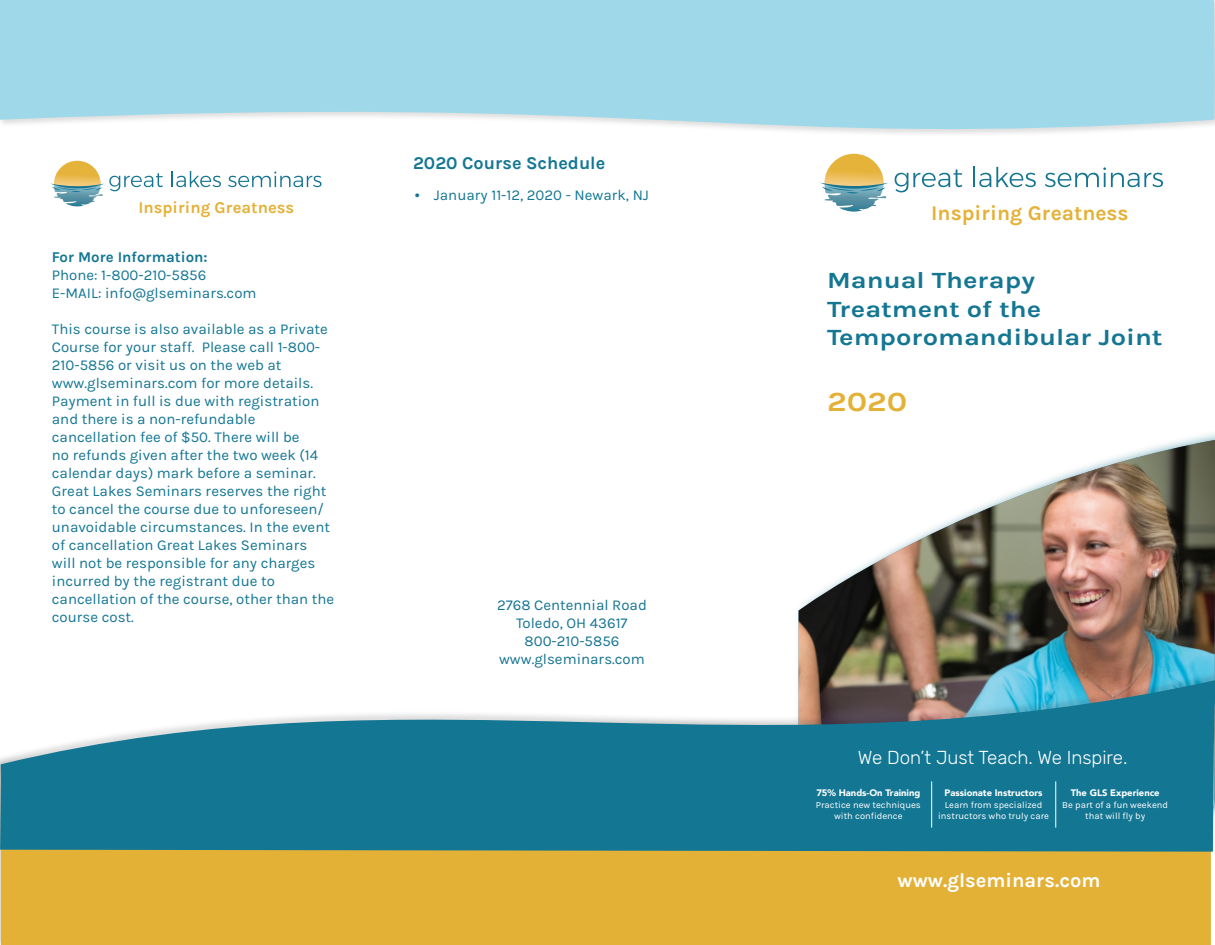
<style>
.page{position:relative;width:1215px;height:945px;background:#fff}
.page>*{position:absolute;margin:0;border:0;box-sizing:border-box;transform-origin:0 0}
.t1{font:700 27.75px "Karla";color:#e4b137;scale:1.17 1}
.t2{font:700 23.25px/28.3px "Karla";color:#137693;scale:1.17 1}
.t3{font:700 21px "Karla";color:#e4b137}
.t4{font:700 20.1px "Karla";color:#fff}
.t5{font:300 18.75px "Rubik";color:#fff}
.t6{font:700 18px "Karla";color:#137693}
.t7{font:700 16.65px "Karla";color:#e4b137}
.t8{font:15px/18px "Karla";color:#137693}
.t9{font:15px "Karla";color:#157491}
.t10{font:700 15px "Karla";color:#137693}
.t11{font:9.45px/11.2px "Karla";color:#fff;text-align:center}
.t12{font:900 9.45px "Avenir";color:#fff}
.s1{font-family:"Century Gothic";font-size:12.75px;color:#157491}
</style>
<div class="page">
<svg style="left:0;top:0;width:1215px;height:134px;background:#a8dcea"></svg>
<svg style="left:820px;top:154px;width:68px;height:58px"></svg>
<svg style="left:895px;top:170px;width:67px;height:22px"></svg>
<hr style="left:973px;top:167px;width:2px;height:20px;background:#147492">
<svg style="left:979px;top:167px;width:57px;height:20px"></svg>
<svg style="left:1045px;top:167px;width:118px;height:20px"></svg>
<img style="left:799px;top:440px;width:416px;height:222px">
<div style="left:1px;top:853px;width:1210px;height:92px;background:#e4b137"></div>
<svg style="left:0;top:662px;width:1215px;height:190px;fill:#137693"></svg>
<hr style="left:931px;top:781px;width:1px;height:47px;background:#fff">
<hr style="left:1056px;top:781px;width:1px;height:47px;background:#fff">
<svg style="left:50px;top:161px;width:113px;height:45px"></svg>
<svg style="left:172px;top:171px;width:49px;height:16px"></svg>
<svg style="left:228px;top:172px;width:93px;height:15px"></svg>
<p class="t7" style="left:138px;top:198px;width:158px">Inspiring Greatness</p>
<p class="t10" style="left:52px;top:248px;width:157px">For More Information:</p>
<p class="t8" style="left:52px;top:266px;width:156px">Phone: 1-800-210-5856</p>
<p class="t8" style="left:52px;top:284px;width:206px">E-MAIL: info@glseminars.com</p>
<p class="t8" style="left:52px;top:320px;width:277px">This course is also available as a Private<br>Course for your staff. Please call 1-800-<br>210-5856 or visit us on the web at</p>
<p class="t8" style="left:52px;top:374px;width:269px">www.glseminars.com for more details.<br>Payment in full is due with registration and there is a non-refundable cancellation fee of $50. There will be no refunds given after the two week (14 calendar days) mark before a seminar.</p>
<p class="t8" style="left:52px;top:482px;width:284px">Great Lakes Seminars reserves the right to cancel the course due to unforeseen/ unavoidable circumstances. In the event of cancellation Great Lakes Seminars will not be responsible for any charges incurred by the registrant due to cancellation of the course, other than the course cost.</p>
<p class="t6" style="left:413px;top:153px;width:194px">2020 Course Schedule</p>
<p class="t8" style="left:414px;top:187px;width:237px"><span class="s1">•</span> January 11-12, 2020 - Newark, NJ</p>
<p class="t9" style="left:497px;top:597px;width:151px">2768 Centennial Road</p>
<p class="t9" style="left:516px;top:615px;width:113px">Toledo, OH 43617</p>
<p class="t9" style="left:525px;top:633px;width:96px">800-210-5856</p>
<p class="t9" style="left:499px;top:651px;width:147px">www.glseminars.com</p>
<p class="t3" style="left:931px;top:201px;width:199px">Inspiring Greatness</p>
<p class="t2" style="left:827px;top:266px;width:288px">Manual Therapy<br>Treatment of the<br>Temporomandibular Joint</p>
<p class="t1" style="left:827px;top:386px;width:70px">2020</p>
<p class="t5" style="left:858px;top:747px;width:271px">We Don’t Just Teach. We Inspire.</p>
<p class="t12" style="left:816px;top:785px;width:106px">75% Hands-On Training</p>
<p class="t11" style="left:816px;top:799px;width:107px">Practice new techniques with confidence</p>
<p class="t12" style="left:1071px;top:785px;width:90px">The GLS Experience</p>
<p class="t11" style="left:1062px;top:799px;width:107px">Be part of a fun weekend that will fly by</p>
<p class="t12" style="left:945px;top:785px;width:100px">Passionate Instructors</p>
<p class="t11" style="left:938px;top:799px;width:113px">Learn from specialized instructors who truly care</p>
<p class="t4" style="left:898px;top:868px;width:204px">www.glseminars.com</p>
</div>
